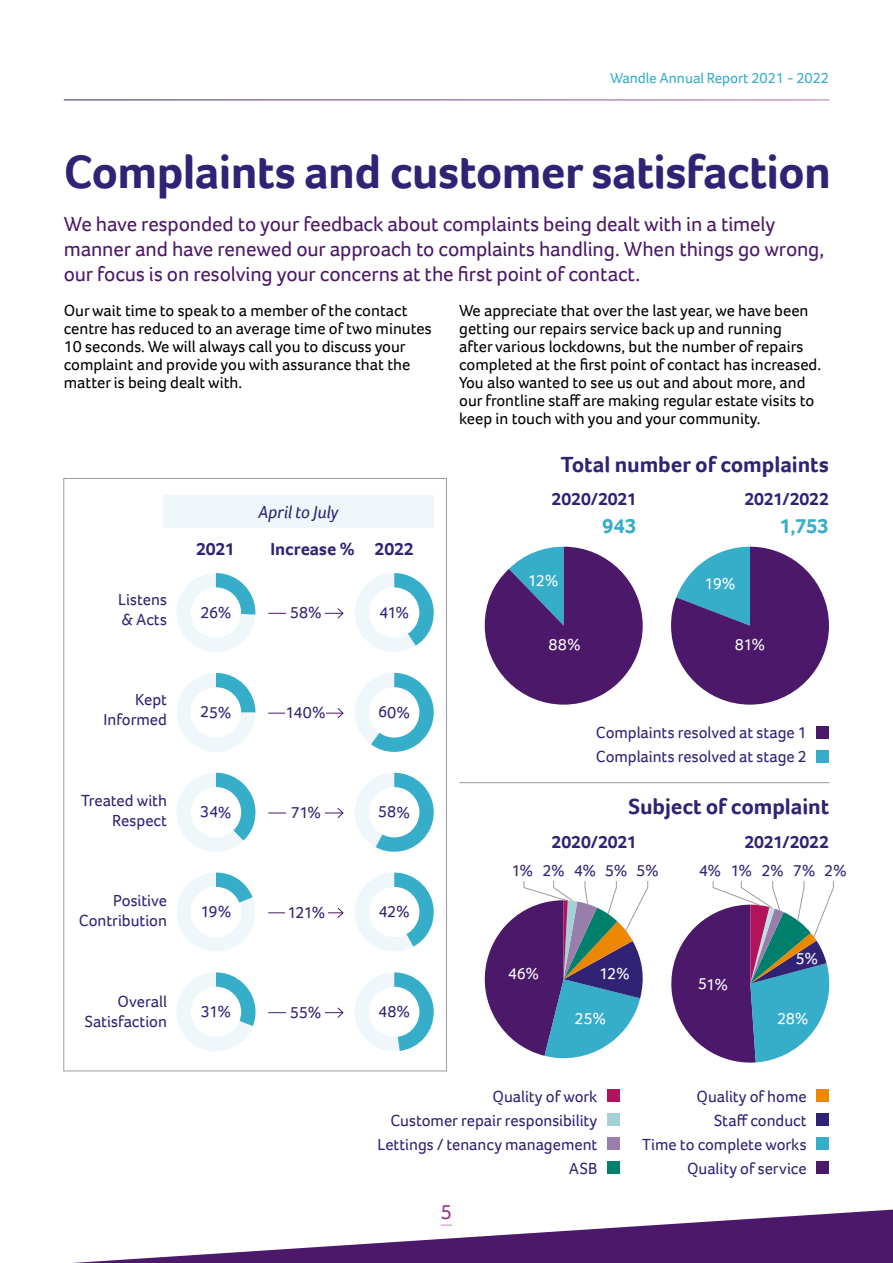
<style>
.page{position:relative;width:893px;height:1263px;background:#fff}
.page>*{position:absolute;margin:0;border:0;box-sizing:border-box;transform-origin:0 0}
.Title_H1{font:700 48px "Foco";letter-spacing:-.015em;color:#302274}
.Performance_standfir{font:700 22.5px "Foco";letter-spacing:-.005em;color:#302274}
.Standfirst_para{font:21px/25.2px "Foco";letter-spacing:-.01em;color:#4c1869}
.Performance_standfir-2{font:700 21px "Foco";letter-spacing:-.005em;color:#36adc9}
.t1{font:21px "Foco";color:#95358c}
.Performance_standfir-3{font:700 18px "Foco";color:#302274}
.Performance_standfir-4{font:italic 18px "Foco";letter-spacing:-.005em;color:#302274}
.Body_para{font:16.5px/18px "Foco";color:#000}
.Performance_standfir-5{font:16.5px/19.8px "Foco";letter-spacing:-.005em;color:#302274;text-align:right}
.t2{font:15px "Foco";letter-spacing:-.005em;color:#36adc9}
</style>
<div class="page">
<hr style="left:268px;top:613px;width:75px;height:1px;background:#4c1869">
<div style="left:287px;top:607px;width:38px;height:11px;background:#fff"></div>
<hr style="left:268px;top:713px;width:75px;height:1px;background:#4c1869">
<div style="left:285px;top:706px;width:41px;height:16px;background:#fff"></div>
<hr style="left:268px;top:813px;width:75px;height:1px;background:#4c1869">
<div style="left:287px;top:806px;width:38px;height:12px;background:#fff"></div>
<hr style="left:268px;top:912px;width:75px;height:1px;background:#4c1869">
<div style="left:285px;top:906px;width:43px;height:12px;background:#fff"></div>
<hr style="left:268px;top:1012px;width:75px;height:1px;background:#4c1869">
<svg style="left:337px;top:1007px;width:7px;height:11px"></svg>
<div style="left:287px;top:1006px;width:38px;height:12px;background:#fff"></div>
<div style="left:163px;top:495px;width:271px;height:32px;background:#f0f7fa"></div>
<div style="left:816px;top:726px;width:13px;height:12px;background:#4c1869"></div>
<div style="left:816px;top:750px;width:13px;height:12px;background:#36adc9"></div>
<div style="left:607px;top:1089px;width:13px;height:13px;background:#b3135c"></div>
<div style="left:607px;top:1113px;width:13px;height:13px;background:#a2d2d5"></div>
<div style="left:607px;top:1137px;width:13px;height:13px;background:#997eac"></div>
<div style="left:607px;top:1161px;width:13px;height:13px;background:#007f6d"></div>
<div style="left:816px;top:1089px;width:13px;height:13px;background:#ec8800"></div>
<div style="left:816px;top:1113px;width:13px;height:13px;background:#302274"></div>
<div style="left:816px;top:1137px;width:13px;height:13px;background:#36adc9"></div>
<div style="left:816px;top:1161px;width:13px;height:13px;background:#4c1869"></div>
<hr style="left:459px;top:782px;width:370px;height:1px;background:#9c9c9d">
<svg style="left:73px;top:1209px;width:820px;height:54px"></svg>
<svg style="left:177px;top:573px;width:78px;height:79px"></svg>
<svg style="left:337px;top:573px;width:97px;height:79px"></svg>
<svg style="left:177px;top:673px;width:78px;height:79px"></svg>
<svg style="left:337px;top:673px;width:97px;height:79px"></svg>
<svg style="left:177px;top:773px;width:78px;height:78px"></svg>
<svg style="left:337px;top:773px;width:97px;height:79px"></svg>
<svg style="left:177px;top:872px;width:78px;height:79px"></svg>
<svg style="left:337px;top:872px;width:97px;height:79px"></svg>
<svg style="left:177px;top:972px;width:78px;height:79px"></svg>
<svg style="left:355px;top:972px;width:79px;height:79px"></svg>
<svg style="left:485px;top:547px;width:158px;height:158px"></svg>
<svg style="left:671px;top:547px;width:158px;height:158px"></svg>
<svg style="left:484px;top:881px;width:165px;height:178px"></svg>
<svg style="left:671px;top:881px;width:163px;height:182px"></svg>
<p class="t2" style="left:610px;top:68px;width:220px">Wandle Annual Report 2021 - 2022</p>
<p class="Title_H1" style="left:64px;top:140px;width:769px">Complaints and customer satisfaction</p>
<p class="Standfirst_para" style="left:64px;top:211px;width:762px">We have responded to your feedback about complaints being dealt with in a timely manner and have renewed our approach to complaints handling. When things go wrong, our focus is on resolving your concerns at the first point of contact.</p>
<p class="Body_para" style="left:64px;top:302px;width:369px">Our wait time to speak to a member of the contact centre has reduced to an average time of two minutes 10 seconds. We will always call you to discuss your complaint and provide you with assurance that the matter is being dealt with.</p>
<p class="Body_para" style="left:459px;top:302px;width:363px">We appreciate that over the last year, we have been getting our repairs service back up and running<br>after various lockdowns, but the number of repairs completed at the first point of contact has increased.<br>You also wanted to see us out and about more, and our frontline staff are making regular estate visits to keep in touch with you and your community.</p>
<p class="Performance_standfir-4" style="left:258px;top:500px;width:82px">April to July</p>
<p class="Performance_standfir-5" style="left:118px;top:589px;width:50px;text-align:left">Listens &amp; Acts</p>
<p class="Performance_standfir-5" style="left:103px;top:689px;width:65px">Kept<br>Informed</p>
<p class="Performance_standfir-5" style="left:81px;top:790px;width:87px">Treated with<br>Respect</p>
<p class="Performance_standfir-3" style="left:196px;top:537px;width:40px">2021</p>
<p class="Performance_standfir-3" style="left:270px;top:537px;width:86px">Increase %</p>
<p class="Performance_standfir-3" style="left:374px;top:537px;width:41px">2022</p>
<p class="Performance_standfir-5" style="left:290px;top:603px;width:33px">58%</p>
<p class="Performance_standfir-5" style="left:285px;top:703px;width:42px">140%</p>
<p class="Performance_standfir-5" style="left:291px;top:802px;width:32px">71%</p>
<p class="Performance_standfir-5" style="left:79px;top:890px;width:90px">Positive<br>Contribution</p>
<p class="Performance_standfir-5" style="left:287px;top:902px;width:40px">121%</p>
<p class="Performance_standfir-5" style="left:85px;top:992px;width:84px">Overall<br>Satisfaction</p>
<p class="Performance_standfir-5" style="left:290px;top:1002px;width:33px">55%</p>
<p class="Performance_standfir" style="left:561px;top:450px;width:269px">Total number of complaints</p>
<p class="Performance_standfir-3" style="left:552px;top:487px;width:87px">2020/2021</p>
<p class="Performance_standfir-2" style="left:602px;top:512px;width:36px">943</p>
<p class="Performance_standfir-3" style="left:744px;top:487px;width:86px">2021/2022</p>
<p class="Performance_standfir-2" style="left:780px;top:512px;width:51px">1,753</p>
<p class="Performance_standfir-5" style="left:596px;top:723px;width:213px">Complaints resolved at stage 1</p>
<p class="Performance_standfir-5" style="left:596px;top:747px;width:213px">Complaints resolved at stage 2</p>
<p class="Performance_standfir" style="left:628px;top:791px;width:202px">Subject of complaint</p>
<p class="Performance_standfir-3" style="left:552px;top:829px;width:87px">2020/2021</p>
<p class="Performance_standfir-3" style="left:744px;top:829px;width:86px">2021/2022</p>
<p class="Performance_standfir-5" style="left:492px;top:1086px;width:106px">Quality of work</p>
<p class="Performance_standfir-5" style="left:390px;top:1110px;width:208px">Customer repair responsibility</p>
<p class="Performance_standfir-5" style="left:378px;top:1134px;width:221px">Lettings / tenancy management</p>
<p class="Performance_standfir-5" style="left:569px;top:1158px;width:30px">ASB</p>
<p class="t1" style="left:441px;top:1198px;width:13px">5</p>
<p class="Performance_standfir-5" style="left:696px;top:1086px;width:112px">Quality of home</p>
<p class="Performance_standfir-5" style="left:714px;top:1110px;width:94px">Staff conduct</p>
<p class="Performance_standfir-5" style="left:642px;top:1134px;width:166px">Time to complete works</p>
<p class="Performance_standfir-5" style="left:687px;top:1158px;width:121px">Quality of service</p>
</div>
